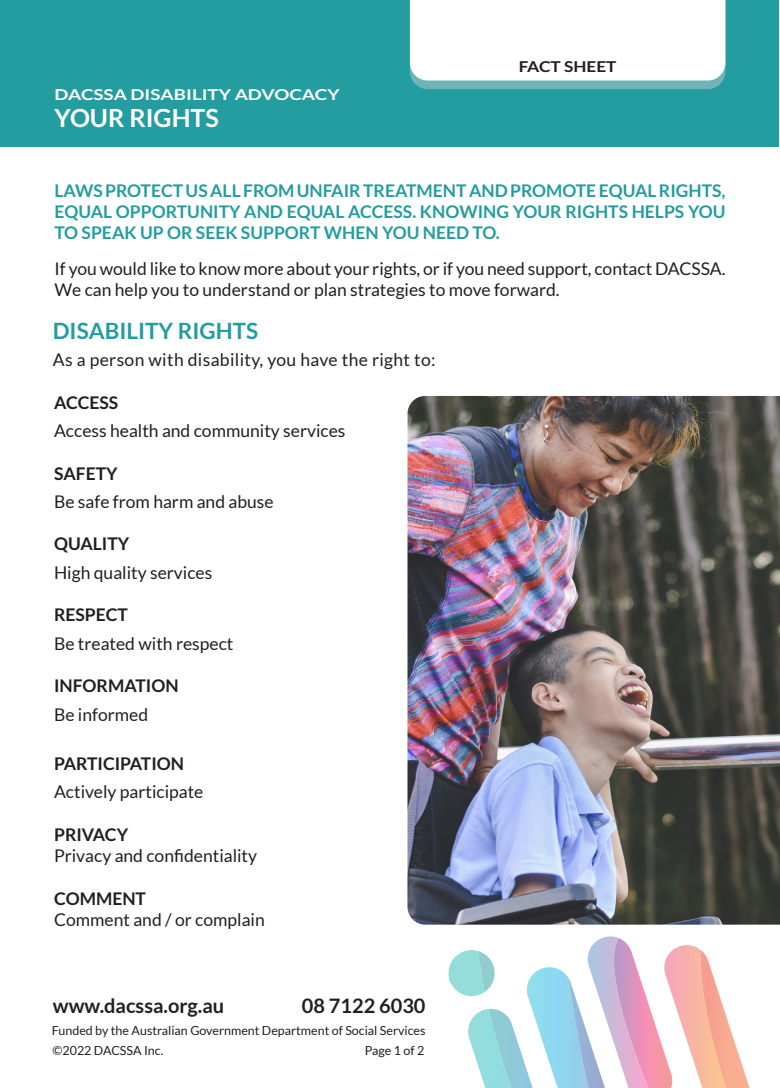
<style>
.page{position:relative;width:780px;height:1088px;background:#fff}
.page>*{position:absolute;margin:0;border:0;box-sizing:border-box;transform-origin:0 0}
.t1{font:700 25px "Lato";color:#fff}
.t2{font:700 22.5px "Lato";color:#239d9f}
.t3{font:700 20px "Lato";color:#231f20}
.Normal_text{font:17.5px/21.2px "Lato";color:#231f20}
.Normal_text-2{font:700 17.5px/21.2px "Lato";color:#239d9f;text-align:justify}
.t4{font:700 17.5px "Lato";color:#231f20}
.Normal_text-3{font:17.5px "Lato";letter-spacing:.02em;color:#231f20}
.t5{font:700 15px "Lato";color:#fff;scale:1.25 1}
.t6{font:700 15px "Lato";color:#231f20;scale:1.15 1}
.t7{font:12.5px "Lato";color:#231f20}
</style>
<div class="page">
<svg style="left:433px;top:924px;width:347px;height:164px"></svg>
<img style="left:407px;top:396px;width:373px;height:528px">
<div style="left:0;top:0;width:778px;height:147px;background:#239d9f"></div>
<svg style="left:410px;top:0;width:315px;height:89px;background:#f0f7f7"></svg>
<p class="t5" style="left:55px;top:86px;width:229px">DACSSA DISABILITY ADVOCACY</p>
<p class="t1" style="left:55px;top:104px;width:166px">YOUR RIGHTS</p>
<p class="t6" style="left:518px;top:58px;width:86px">FACT SHEET</p>
<p class="Normal_text-2" style="left:55px;top:179px;width:672px">LAWS PROTECT US ALL FROM UNFAIR TREATMENT AND PROMOTE EQUAL RIGHTS, EQUAL OPPORTUNITY AND EQUAL ACCESS. KNOWING YOUR RIGHTS HELPS YOU TO SPEAK UP OR SEEK SUPPORT WHEN YOU NEED TO.</p>
<p class="Normal_text" style="left:55px;top:257px;width:672px">If you would like to know more about your rights, or if you need support, contact DACSSA.<br>We can help you to understand or plan strategies to move forward.</p>
<p class="t2" style="left:53px;top:318px;width:207px">DISABILITY RIGHTS</p>
<p class="Normal_text-3" style="left:53px;top:350px;width:384px">As a person with disability, you have the right to:</p>
<p class="t4" style="left:54px;top:392px;width:66px">ACCESS</p>
<p class="Normal_text" style="left:54px;top:420px;width:293px">Access health and community services</p>
<p class="t4" style="left:54px;top:463px;width:65px">SAFETY</p>
<p class="Normal_text" style="left:54px;top:491px;width:221px">Be safe from harm and abuse</p>
<p class="t4" style="left:54px;top:534px;width:77px">QUALITY</p>
<p class="Normal_text" style="left:54px;top:562px;width:160px">High quality services</p>
<p class="t4" style="left:54px;top:605px;width:75px">RESPECT</p>
<p class="Normal_text" style="left:54px;top:632px;width:181px">Be treated with respect</p>
<p class="t4" style="left:54px;top:676px;width:126px">INFORMATION</p>
<p class="Normal_text" style="left:54px;top:703px;width:96px">Be informed</p>
<p class="t4" style="left:54px;top:754px;width:131px">PARTICIPATION</p>
<p class="Normal_text" style="left:54px;top:781px;width:151px">Actively participate</p>
<p class="t4" style="left:54px;top:824px;width:75px">PRIVACY</p>
<p class="Normal_text" style="left:54px;top:845px;width:204px">Privacy and confidentiality</p>
<p class="t4" style="left:54px;top:888px;width:93px">COMMENT</p>
<p class="Normal_text" style="left:54px;top:909px;width:212px">Comment and / or complain</p>
<p class="t3" style="left:53px;top:994px;width:173px">www.dacssa.org.au</p>
<p class="t3" style="left:302px;top:994px;width:125px">08 7122 6030</p>
<p class="t7" style="left:53px;top:1044px;width:112px">©2022 DACSSA Inc.</p>
<p class="t7" style="left:365px;top:1044px;width:61px">Page 1 of 2</p>
<p class="t7" style="left:52px;top:1023px;width:375px">Funded by the Australian Government Department of Social Services</p>
</div>
